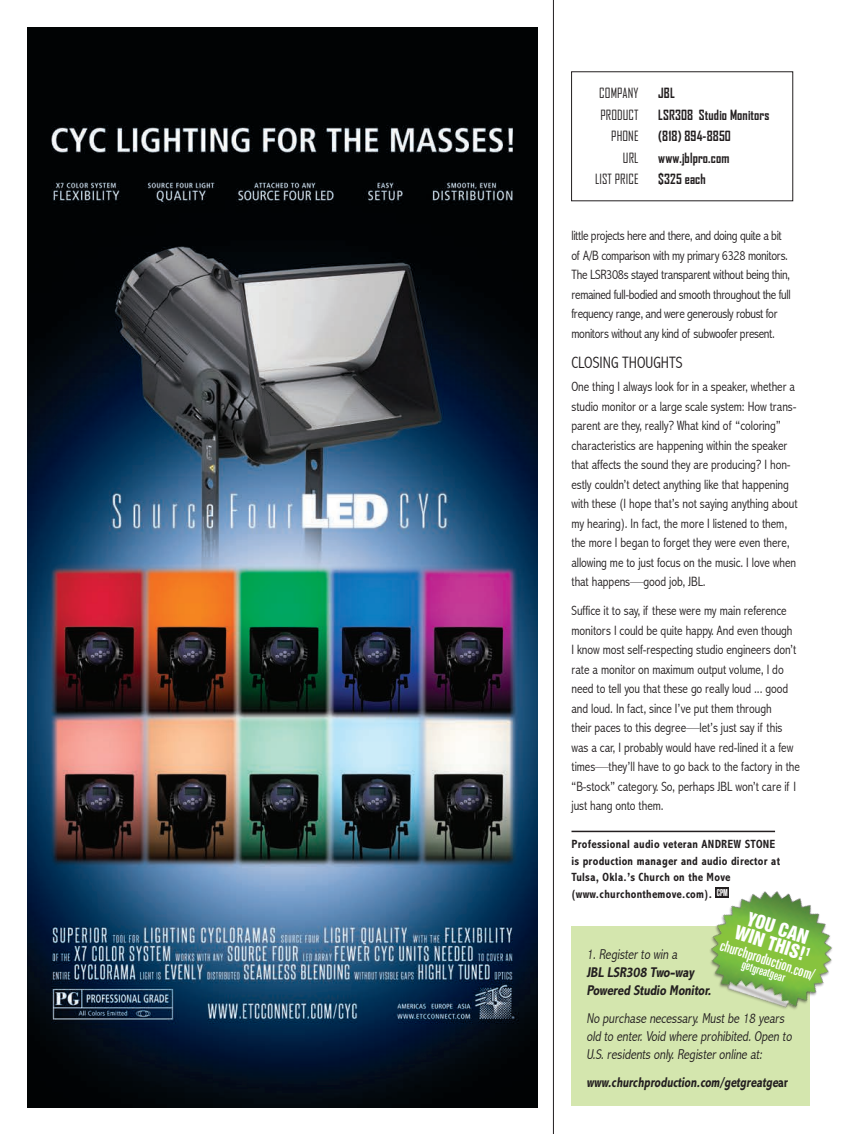
<style>
.page{position:relative;width:864px;height:1134px;background:#fff}
.page>*{position:absolute;margin:0;border:0;box-sizing:border-box;transform-origin:0 0}
.CP_WARE_HEAD{font:17.7px "Helvetica Inserat";color:#fff}
.CP_NEW_TECH_SUBHEAD{font:300 condensed 16.5px "Abadi";color:#231f20}
.CP_WARE_HEAD-2{font:extra-condensed 15.45px "Zurich BT";color:#fff;scale:1.05 1}
.CP_NEW_TECH_ARTICLE{font:300 condensed 14.25px/18px "Abadi";color:#231f20}
.CP_NEW_TECH_ARTICLE-2{font:700 condensed 14.25px/18px "Abadi MT Pro";color:#231f20}
.CP_NEW_TECH_ARTICLE-3{font:700 condensed 14.25px "Abadi MT Pro";color:#231f20;scale:.94 1}
.CP_NEW_TECH_ARTICLE-4{font:300 condensed 13.5px/19.5px "Abadi";letter-spacing:-.005em;color:#231f20}
.CP_NEW_TECH_ARTICLE-5{font:300 condensed 13.5px/19.5px "Abadi";letter-spacing:-.025em;color:#231f20}
.t1{font:700 13.5px "Agency FB";letter-spacing:.01em;color:#231f20;scale:.95 1}
.t2{font:13.5px "Agency FB";letter-spacing:.01em;color:#231f20;scale:.95 1}
.CP_WARE_HEAD-3{font:extra-condensed 12.6px "Zurich BT";color:#fff;scale:1.05 1}
.CP_NEW_TECH_BIO{font:700 condensed 12px/16.5px "Abadi MT Pro";letter-spacing:.025em;color:#231f20}
.t3{font:900 extra-condensed 9.75px "Helvetica";color:#fff}
.s1{font-family:"Abadi";font-weight:300}
</style>
<div class="page">
<div style="left:571px;top:72px;width:222px;height:129px;border:1px solid #231f20"></div>
<img style="left:28px;top:27px;width:509px;height:1080px">
<div style="left:572px;top:926px;width:238px;height:180px;background:#d4e6ae"></div>
<img style="left:710px;top:887px;width:122px;height:122px">
<hr style="left:572px;top:831px;width:203px;height:1px;background:#231f20">
<div style="left:715px;top:888px;width:14px;height:10px;background:#231f20"></div>
<hr style="left:553px;top:0;width:1px;height:1134px;background:#231f20">
<p class="t2" style="left:599px;top:85px;width:43px">COMPANY</p>
<p class="t1" style="left:658px;top:85px;width:19px">JBL</p>
<p class="t2" style="left:600px;top:106px;width:42px">PRODUCT</p>
<p class="t1" style="left:658px;top:106px;width:119px">LSR308 Studio Monitors</p>
<p class="t2" style="left:611px;top:128px;width:30px">PHONE</p>
<p class="t1" style="left:658px;top:128px;width:78px">(818) 894-8850</p>
<p class="t2" style="left:623px;top:149px;width:18px">URL</p>
<p class="t1" style="left:658px;top:149px;width:76px">www.jblpro.com</p>
<p class="t2" style="left:595px;top:171px;width:47px">LIST PRICE</p>
<p class="t1" style="left:658px;top:171px;width:52px">$325 each</p>
<p class="CP_NEW_TECH_ARTICLE-5" style="left:572px;top:226px;width:221px">little projects here and there, and doing quite a bit of A/B comparison with my primary 6328 monitors.<br>The LSR308s stayed transparent without being thin, remained full-bodied and smooth throughout the full frequency range, and were generously robust for monitors without any kind of subwoofer present.</p>
<p class="CP_NEW_TECH_SUBHEAD" style="left:572px;top:353px;width:113px">CLOSING THOUGHTS</p>
<p class="CP_NEW_TECH_ARTICLE-4" style="left:572px;top:377px;width:228px">One thing I always look for in a speaker, whether a studio monitor or a large scale system: How trans&shy;parent are they, really? What kind of “coloring” characteristics are happening within the speaker that affects the sound they are producing? I hon&shy;estly couldn’t detect anything like that happening with these (I hope that’s not saying anything about my hearing). In fact, the more I listened to them, the more I began to forget they were even there, allowing me to just focus on the music. I love when that happens—good job, JBL.</p>
<p class="CP_NEW_TECH_ARTICLE-4" style="left:572px;top:601px;width:230px">Suffice it to say, if these were my main reference monitors I could be quite happy. And even though<br>I know most self-respecting studio engineers don’t rate a monitor on maximum output volume, I do need to tell you that these go really loud ... good and loud. In fact, since I’ve put them through<br>their paces to this degree—let’s just say if this was a car, I probably would have red-lined it a few times—they’ll have to go back to the factory in the “B-stock” category. So, perhaps JBL won’t care if I just hang onto them.</p>
<p class="CP_NEW_TECH_BIO" style="left:572px;top:836px;width:210px">Professional audio veteran ANDREW STONE is production manager and audio director at Tulsa, Okla.’s Church on the Move (www.churchonthemove.com).</p>
<p class="t3" style="left:717px;top:887px;width:13px">CPM</p>
<p class="CP_WARE_HEAD" style="left:751px;top:908px;width:65px;rotate:18deg">YOU CAN</p>
<p class="CP_WARE_HEAD" style="left:739px;top:921px;width:80px;rotate:18deg">WIN THIS!<sup>1</sup></p>
<p class="CP_WARE_HEAD-2" style="left:723px;top:936px;width:95px;rotate:18deg">churchproduction.com/</p>
<p class="CP_NEW_TECH_ARTICLE-2" style="left:586px;top:946px;width:129px"><span class="s1">1.Registerto win a<br></span>JBL LSR308 Two-way<br>Powered Studio Monitor.</p>
<p class="CP_NEW_TECH_ARTICLE" style="left:586px;top:1009px;width:209px">No purchase necessary.Mustbe 18 years old to enter.Void where prohibited.Open to<br>U.S.residents only.Registeronline at:</p>
<p class="CP_NEW_TECH_ARTICLE-3" style="left:586px;top:1074px;width:216px">www.churchproduction.com/getgreatgea r</p>
<p class="CP_WARE_HEAD-3" style="left:744px;top:957px;width:45px;rotate:18deg">getgreatgear</p>
</div>
